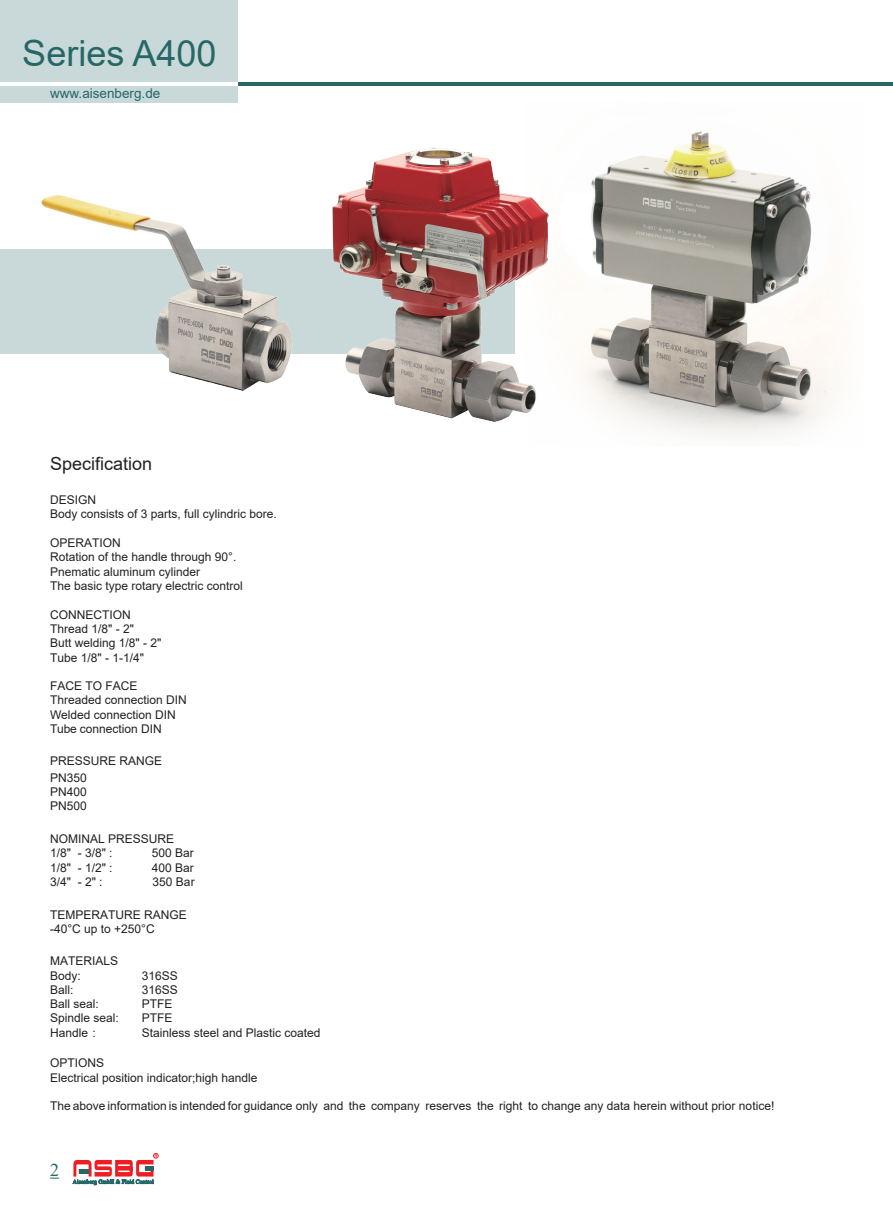
<style>
.page{position:relative;width:893px;height:1212px;background:#fff}
.page>*{position:absolute;margin:0;border:0;box-sizing:border-box;transform-origin:0 0}
.t1{font:36px "Arial";color:#276768}
.t2{font:18px "Arial";color:#231f20}
.t3{font:18px "Times New Roman";color:#276768}
.t4{font:13.5px "Arial";color:#276768}
.t5{font:12px/14.4px "Arial";color:#231f20}
</style>
<div class="page">
<div style="left:0;top:249px;width:515px;height:104px;background:#c9d9d9"></div>
<img style="left:548px;top:131px;width:289px;height:305px">
<img style="left:367px;top:147px;width:181px;height:274px">
<img style="left:41px;top:178px;width:353px;height:213px">
<svg style="left:72px;top:1153px;width:86px;height:32px"></svg>
<div style="left:0;top:0;width:238px;height:102px;background:#c9d9d9"></div>
<hr style="left:0;top:82px;width:238px;height:4px;background:#fff">
<hr style="left:238px;top:82px;width:655px;height:4px;background:#276768">
<h1 class="t1" style="left:22px;top:29px;width:196px">Series A400</h1>
<p class="t4" style="left:50px;top:84px;width:112px">www.aisenberg.de</p>
<h2 class="t2" style="left:50px;top:451px;width:104px">Specification</h2>
<p class="t5" style="left:50px;top:492px;width:228px">DESIGN<br>Body consists of 3 parts, full cylindric bore.</p>
<p class="t5" style="left:50px;top:536px;width:194px">OPERATION<br>Rotation of the handle through 90°.<br>Pnematic aluminum cylinder<br>The basic type rotary electric control</p>
<p class="t5" style="left:50px;top:607px;width:113px">CONNECTION<br>Thread 1/8" - 2"<br>Butt welding 1/8" - 2"<br>Tube 1/8" - 1-1/4"</p>
<p class="t5" style="left:50px;top:678px;width:138px">FACE TO FACE<br>Threaded connection DIN<br>Welded connection DIN<br>Tube connection DIN</p>
<p class="t5" style="left:50px;top:753px;width:114px">PRESSURE RANGE</p>
<p class="t5" style="left:50px;top:770px;width:38px;text-align:justify">PN350<br>PN400<br>PN500</p>
<p class="t5" style="left:50px;top:831px;width:126px">NOMINAL PRESSURE<br>1/8" - 3/8" :</p>
<p class="t5" style="left:152px;top:846px;width:44px">500 Bar</p>
<p class="t5" style="left:50px;top:860px;width:64px">1/8" - 1/2" :</p>
<p class="t5" style="left:152px;top:860px;width:44px">400 Bar</p>
<p class="t5" style="left:50px;top:874px;width:54px">3/4" - 2" :</p>
<p class="t5" style="left:153px;top:874px;width:44px">350 Bar</p>
<p class="t5" style="left:50px;top:907px;width:138px">TEMPERATURE RANGE -40°C up to +250°C</p>
<p class="t5" style="left:50px;top:954px;width:70px">MATERIALS<br>Body:</p>
<p class="t5" style="left:142px;top:968px;width:38px">316SS</p>
<p class="t5" style="left:50px;top:982px;width:25px">Ball:</p>
<p class="t5" style="left:142px;top:982px;width:38px">316SS</p>
<p class="t5" style="left:50px;top:996px;width:50px">Ball seal:</p>
<p class="t5" style="left:142px;top:996px;width:32px">PTFE</p>
<p class="t5" style="left:50px;top:1011px;width:70px">Spindle seal:</p>
<p class="t5" style="left:142px;top:1011px;width:32px">PTFE</p>
<p class="t5" style="left:50px;top:1025px;width:47px">Handle :</p>
<p class="t5" style="left:142px;top:1025px;width:180px">Stainless steel and Plastic coated</p>
<p class="t5" style="left:50px;top:1056px;width:209px">OPTIONS<br>Electrical position indicator;high handle</p>
<p class="t5" style="left:50px;top:1098px;width:726px">The above information is intended for guidance only and the company reserves the right to change any data herein without prior notice!</p>
<h2 class="t3" style="left:50px;top:1157px;width:10px">2</h2>
</div>
